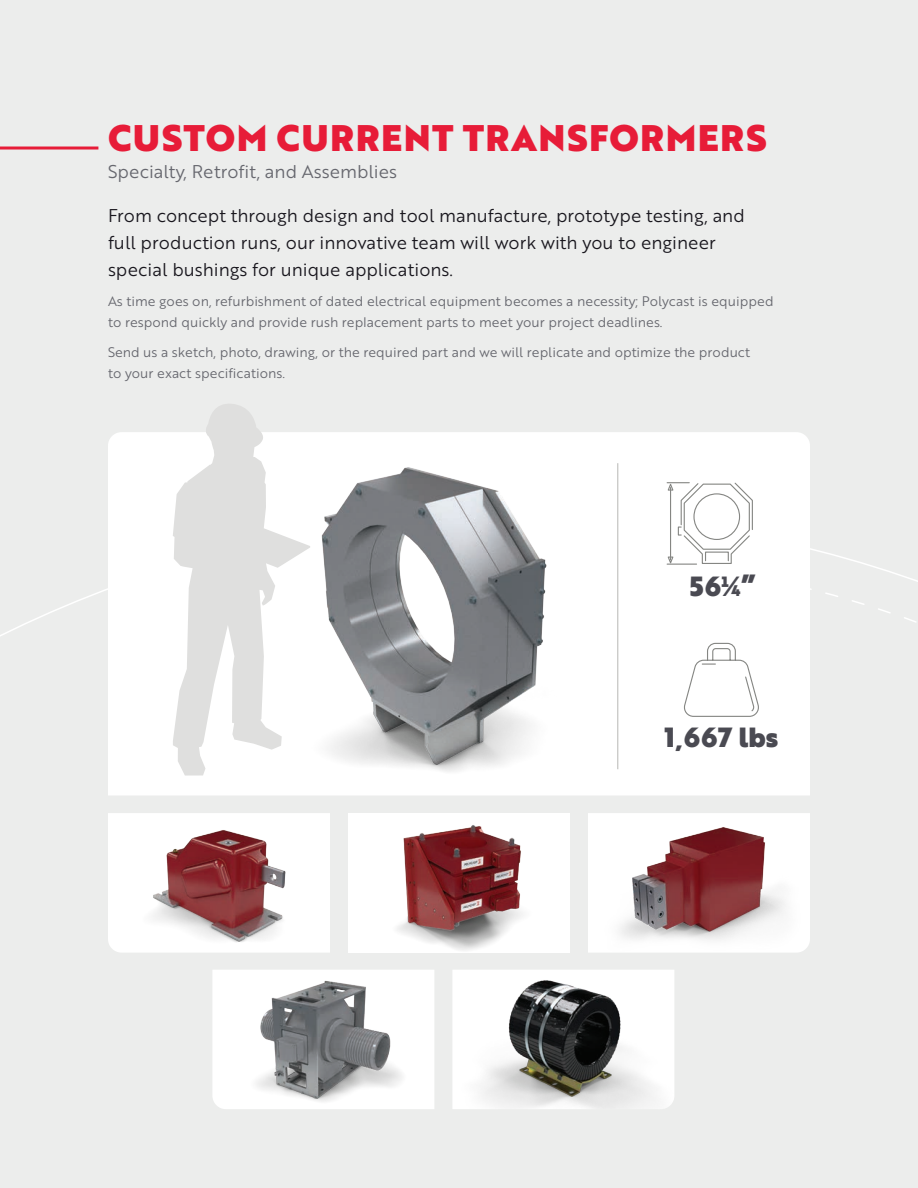
<style>
.page{position:relative;width:918px;height:1188px;background:#ecedec}
.page>*{position:absolute;margin:0;border:0;box-sizing:border-box;transform-origin:0 0}
.t1{font:36px "Brother 1816 Black";letter-spacing:.04em;color:#e71c38}
.t2{font:27px "Brother 1816 Black";letter-spacing:.01em;color:#4a4a52}
.t3{font:18px/27px "Brother 1816 Book";color:#19171e}
.t4{font:18px "Brother 1816 Book";color:#66676e}
.t5{font:13.5px/21px "Brother 1816 Book";color:#66676e}
</style>
<div class="page">
<div style="left:0;top:0;width:525px;height:101px;background:#ecedec"></div>
<hr style="left:0;top:147px;width:98px;height:3px;background:#e71c38">
<img style="left:588px;top:813px;width:222px;height:140px">
<svg style="left:563px;top:813px;width:7px;height:140px"></svg>
<img style="left:348px;top:813px;width:215px;height:140px">
<img style="left:108px;top:813px;width:222px;height:140px">
<svg style="left:108px;top:432px;width:702px;height:363px"></svg>
<img style="left:200px;top:455px;width:459px;height:340px">
<svg style="left:173px;top:402px;width:137px;height:374px"></svg>
<svg style="left:667px;top:481px;width:86px;height:85px"></svg>
<svg style="left:683px;top:572px;width:235px;height:145px"></svg>
<hr style="left:617px;top:463px;width:1px;height:306px;background:#bfbfbd">
<svg style="left:212px;top:970px;width:222px;height:139px"></svg>
<img style="left:217px;top:970px;width:213px;height:139px">
<img style="left:452px;top:970px;width:222px;height:139px">
<svg style="left:0;top:514px;width:1px;height:674px"></svg>
<h1 class="t1" style="left:108px;top:110px;width:660px">CUSTOM CURRENT TRANSFORMERS</h1>
<h3 class="t4" style="left:108px;top:158px;width:291px">Specialty, Retrofit, and Assemblies</h3>
<h3 class="t3" style="left:108px;top:201px;width:638px">From concept through design and tool manufacture, prototype testing, and full production runs, our innovative team will work with you to engineer special bushings for unique applications.</h3>
<p class="t5" style="left:108px;top:290px;width:667px">As time goes on, refurbishment of dated electrical equipment becomes a necessity; Polycast is equipped to respond quickly and provide rush replacement parts to meet your project deadlines.</p>
<p class="t5" style="left:108px;top:341px;width:644px">Send us a sketch, photo, drawing, or the required part and we will replicate and optimize the product to your exact specifications.</p>
<h2 class="t2" style="left:690px;top:565px;width:67px">56¼”</h2>
<h2 class="t2" style="left:665px;top:717px;width:115px">1,667 lbs</h2>
</div>
